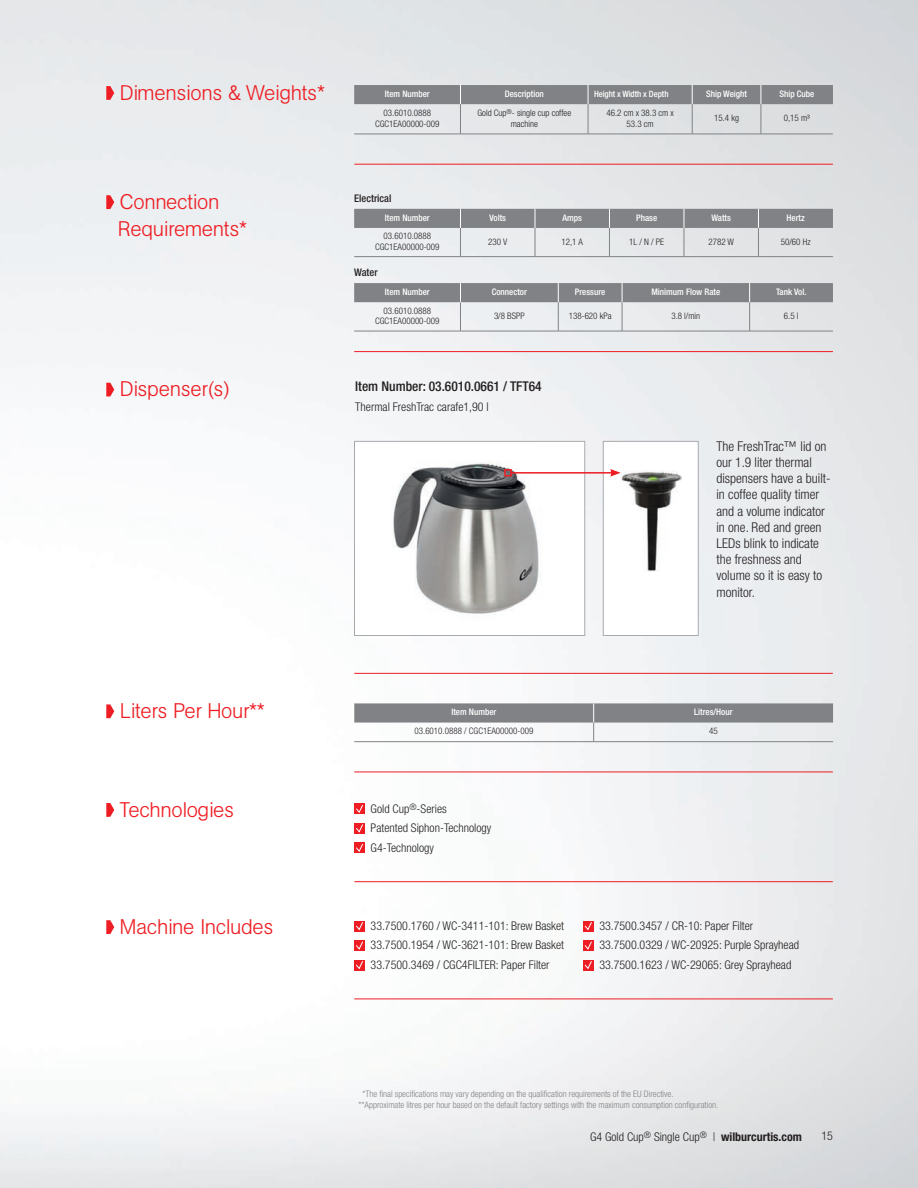
<style>
.page{position:relative;width:918px;height:1188px;background:#fff}
.page>*{position:absolute;margin:0;border:0;box-sizing:border-box;transform-origin:0 0}
.t1{font:300 21px/27px "Agb CURTIS";color:#ee1d23}
.t2{font:300 condensed 13.5px/16.2px "Helvetica Neue LT Std";color:#231f20}
.t3{font:500 condensed 13.5px "Helvetica Neue LT Std";color:#231f20}
.t4{font:300 condensed 12px/19.5px "Helvetica Neue LT Std";color:#231f20}
.t5{font:500 condensed 10.5px "Helvetica Neue LT Std";color:#231f20}
.t6{font:300 condensed 9px/10.8px "Helvetica Neue LT Std";color:#231f20;text-align:center}
.t7{font:300 condensed 9px/10.8px "Helvetica Neue LT Std";color:#808285}
.t8{font:500 condensed 9px "Helvetica Neue LT Std";color:#fff}
.t9{font:500 condensed 8.7px "Helvetica Neue LT Std";letter-spacing:-.01em;color:#fff}
.s1{font-weight:700}
</style>
<div class="page">
<img style="left:0;top:0;width:918px;height:1188px">
<svg style="left:106px;top:86px;width:8px;height:14px"></svg>
<svg style="left:106px;top:195px;width:8px;height:14px"></svg>
<hr style="left:354px;top:134px;width:106px;height:1px;background:#808285">
<hr style="left:460px;top:134px;width:128px;height:1px;background:#808285">
<hr style="left:588px;top:134px;width:104px;height:1px;background:#808285">
<hr style="left:692px;top:134px;width:69px;height:1px;background:#808285">
<hr style="left:761px;top:134px;width:72px;height:1px;background:#808285">
<hr style="left:588px;top:104px;width:1px;height:30px;background:#808285">
<hr style="left:692px;top:104px;width:1px;height:30px;background:#808285">
<hr style="left:761px;top:104px;width:1px;height:30px;background:#808285">
<div style="left:354px;top:85px;width:479px;height:19px;background:#808285"></div>
<hr style="left:460px;top:104px;width:1px;height:30px;background:#808285">
<svg style="left:354px;top:209px;width:479px;height:47px;background:#bdbfc1"></svg>
<hr style="left:354px;top:256px;width:106px;height:1px;background:#808285">
<hr style="left:460px;top:256px;width:75px;height:1px;background:#808285">
<hr style="left:535px;top:256px;width:74px;height:1px;background:#808285">
<hr style="left:609px;top:256px;width:75px;height:1px;background:#808285">
<hr style="left:684px;top:256px;width:74px;height:1px;background:#808285">
<hr style="left:758px;top:256px;width:75px;height:1px;background:#808285">
<hr style="left:354px;top:331px;width:106px;height:1px;background:#808285">
<hr style="left:460px;top:331px;width:98px;height:1px;background:#808285">
<hr style="left:558px;top:331px;width:64px;height:1px;background:#808285">
<hr style="left:622px;top:331px;width:128px;height:1px;background:#808285">
<hr style="left:750px;top:331px;width:83px;height:1px;background:#808285">
<svg style="left:354px;top:283px;width:479px;height:48px;background:#bec0c2"></svg>
<hr style="left:354px;top:164px;width:479px;height:1px;background:#ee1d23">
<svg style="left:106px;top:704px;width:8px;height:14px"></svg>
<svg style="left:106px;top:383px;width:8px;height:13px"></svg>
<hr style="left:354px;top:351px;width:479px;height:1px;background:#ee1d23">
<div style="left:354px;top:441px;width:231px;height:195px;background:#fff"></div>
<img style="left:392px;top:462px;width:147px;height:152px">
<div style="left:354px;top:441px;width:231px;height:195px;border:1px solid #a8a9ad"></div>
<div style="left:603px;top:441px;width:95px;height:195px;background:#fff"></div>
<img style="left:620px;top:471px;width:61px;height:100px">
<div style="left:603px;top:441px;width:96px;height:195px;border:1px solid #a8a9ad"></div>
<hr style="left:354px;top:673px;width:479px;height:1px;background:#ee1d23">
<hr style="left:354px;top:772px;width:479px;height:1px;background:#ee1d23">
<hr style="left:354px;top:881px;width:479px;height:1px;background:#ee1d23">
<svg style="left:106px;top:803px;width:8px;height:14px"></svg>
<div style="left:354px;top:804px;width:11px;height:10px;background:#ee1d23"></div>
<svg style="left:356px;top:805px;width:7px;height:8px"></svg>
<div style="left:354px;top:823px;width:11px;height:11px;background:#ee1d23"></div>
<svg style="left:356px;top:824px;width:7px;height:9px"></svg>
<div style="left:354px;top:843px;width:11px;height:10px;background:#ee1d23"></div>
<svg style="left:356px;top:844px;width:7px;height:8px"></svg>
<svg style="left:354px;top:703px;width:479px;height:38px"></svg>
<hr style="left:354px;top:741px;width:240px;height:1px;background:#808285">
<hr style="left:594px;top:741px;width:239px;height:1px;background:#808285">
<hr style="left:354px;top:999px;width:479px;height:1px;background:#ee1d23">
<svg style="left:106px;top:920px;width:8px;height:14px"></svg>
<div style="left:354px;top:921px;width:11px;height:10px;background:#ee1d23"></div>
<svg style="left:356px;top:922px;width:7px;height:8px"></svg>
<div style="left:354px;top:940px;width:11px;height:11px;background:#ee1d23"></div>
<svg style="left:356px;top:941px;width:7px;height:9px"></svg>
<div style="left:354px;top:960px;width:11px;height:10px;background:#ee1d23"></div>
<svg style="left:356px;top:961px;width:7px;height:8px"></svg>
<div style="left:583px;top:921px;width:11px;height:10px;background:#ee1d23"></div>
<svg style="left:584px;top:922px;width:8px;height:8px"></svg>
<div style="left:583px;top:940px;width:11px;height:11px;background:#ee1d23"></div>
<svg style="left:584px;top:941px;width:8px;height:9px"></svg>
<div style="left:583px;top:960px;width:11px;height:10px;background:#ee1d23"></div>
<svg style="left:584px;top:961px;width:8px;height:8px"></svg>
<hr style="left:511px;top:472px;width:101px;height:2px;background:#ee1d23">
<div style="left:504px;top:469px;width:8px;height:8px;border:2px solid #ee1d23"></div>
<svg style="left:610px;top:469px;width:11px;height:8px"></svg>
<h1 class="t1" style="left:120px;top:79px;width:206px">Dimensions &amp; Weights*</h1>
<h1 class="t1" style="left:118px;top:188px;width:130px">Connection<br>Requirements*</h1>
<p class="t8" style="left:385px;top:88px;width:46px">Item Number</p>
<p class="t8" style="left:505px;top:88px;width:41px">Description</p>
<p class="t9" style="left:594px;top:89px;width:76px">Height x Width x Depth</p>
<p class="t8" style="left:706px;top:88px;width:42px">Ship Weight</p>
<p class="t8" style="left:779px;top:88px;width:36px">Ship Cube</p>
<p class="t6" style="left:375px;top:107px;width:66px">03.6010.0888<br>CGC1EA00000-009</p>
<p class="t6" style="left:477px;top:107px;width:95px">Gold Cup<sup>®</sup>- single cup coffee machine</p>
<p class="t6" style="left:606px;top:107px;width:69px">46.2 cm x 38.3 cm x<br>53.3 cm</p>
<p class="t6" style="left:714px;top:113px;width:26px">15.4 kg</p>
<p class="t6" style="left:784px;top:113px;width:28px">0,15 m³</p>
<p class="t5" style="left:354px;top:192px;width:39px">Electrical</p>
<p class="t8" style="left:385px;top:212px;width:46px">Item Number</p>
<p class="t8" style="left:489px;top:212px;width:18px">Volts</p>
<p class="t8" style="left:562px;top:212px;width:21px">Amps</p>
<p class="t8" style="left:636px;top:212px;width:22px">Phase</p>
<p class="t8" style="left:711px;top:212px;width:21px">Watts</p>
<p class="t8" style="left:787px;top:212px;width:20px">Hertz</p>
<p class="t6" style="left:375px;top:231px;width:66px">03.6010.0888<br>CGC1EA00000-009</p>
<p class="t6" style="left:488px;top:236px;width:20px">230 V</p>
<p class="t6" style="left:562px;top:236px;width:23px">12,1 A</p>
<p class="t6" style="left:629px;top:236px;width:36px">1L / N / PE</p>
<p class="t6" style="left:708px;top:236px;width:27px">2782 W</p>
<p class="t6" style="left:781px;top:236px;width:31px">50/60 Hz</p>
<p class="t5" style="left:354px;top:266px;width:25px">Water</p>
<p class="t8" style="left:385px;top:286px;width:46px">Item Number</p>
<p class="t8" style="left:492px;top:286px;width:37px">Connector</p>
<p class="t8" style="left:575px;top:286px;width:32px">Pressure</p>
<p class="t8" style="left:651px;top:286px;width:70px">Minimum Flow Rate</p>
<p class="t8" style="left:776px;top:286px;width:32px">Tank Vol.</p>
<p class="t6" style="left:375px;top:305px;width:66px">03.6010.0888<br>CGC1EA00000-009</p>
<p class="t6" style="left:494px;top:310px;width:32px">3/8 BSPP</p>
<p class="t6" style="left:569px;top:310px;width:44px">138-620 kPa</p>
<p class="t6" style="left:671px;top:310px;width:30px">3.8 l/min</p>
<p class="t6" style="left:784px;top:310px;width:16px">6.5 l</p>
<h1 class="t1" style="left:120px;top:375px;width:111px">Dispenser(s)</h1>
<p class="t3" style="left:355px;top:378px;width:188px">Item Number: 03.6010.0661 / TFT64</p>
<p class="t4" style="left:355px;top:397px;width:135px">Thermal FreshTrac carafe1,90 l</p>
<p class="t2" style="left:716px;top:438px;width:116px">The FreshTrac™ lid on our 1.9 liter thermal dispensers have a built&shy;in coffee quality timer and a volume indicator in one. Red and green<br>LEDs blink to indicate the freshness and volume so it is easy to monitor.</p>
<h1 class="t1" style="left:120px;top:697px;width:146px">Liters Per Hour**</h1>
<p class="t8" style="left:451px;top:707px;width:46px">Item Number</p>
<p class="t8" style="left:694px;top:707px;width:40px">Litres/Hour</p>
<p class="t6" style="left:415px;top:726px;width:120px">03.6010.0888 / CGC1EA00000-009</p>
<p class="t6" style="left:709px;top:726px;width:10px">45</p>
<h1 class="t1" style="left:120px;top:796px;width:116px">Technologies</h1>
<p class="t4" style="left:371px;top:799px;width:122px">Gold Cup<sup>®</sup>-Series<br>Patented Siphon-Technology<br>G4-Technology</p>
<h1 class="t1" style="left:120px;top:913px;width:155px">Machine Includes</h1>
<p class="t4" style="left:371px;top:916px;width:195px;text-align:justify">33.7500.1760 / WC-3411-101: Brew Basket 33.7500.1954 / WC-3621-101: Brew Basket 33.7500.3469 / CGC4FILTER: Paper Filter</p>
<p class="t4" style="left:599px;top:916px;width:201px">33.7500.3457 / CR-10: Paper Filter<br>33.7500.0329 / WC-20925: Purple Sprayhead<br>33.7500.1623 / WC-29065: Grey Sprayhead</p>
<p class="t7" style="left:359px;top:1089px;width:361px;text-indent:4px">*The final specifications may vary depending on the qualification requirements of the EU Directive. **Approximate litres per hour based on the default factory settings with the maximum consumption configuration.</p>
<p class="t4" style="left:590px;top:1127px;width:213px">G4 Gold Cup<sup>®</sup> Single Cup<sup>®</sup> | <span class="s1">wilburcurtis.com</span></p>
<p class="t4" style="left:821px;top:1126px;width:13px">15</p>
</div>
